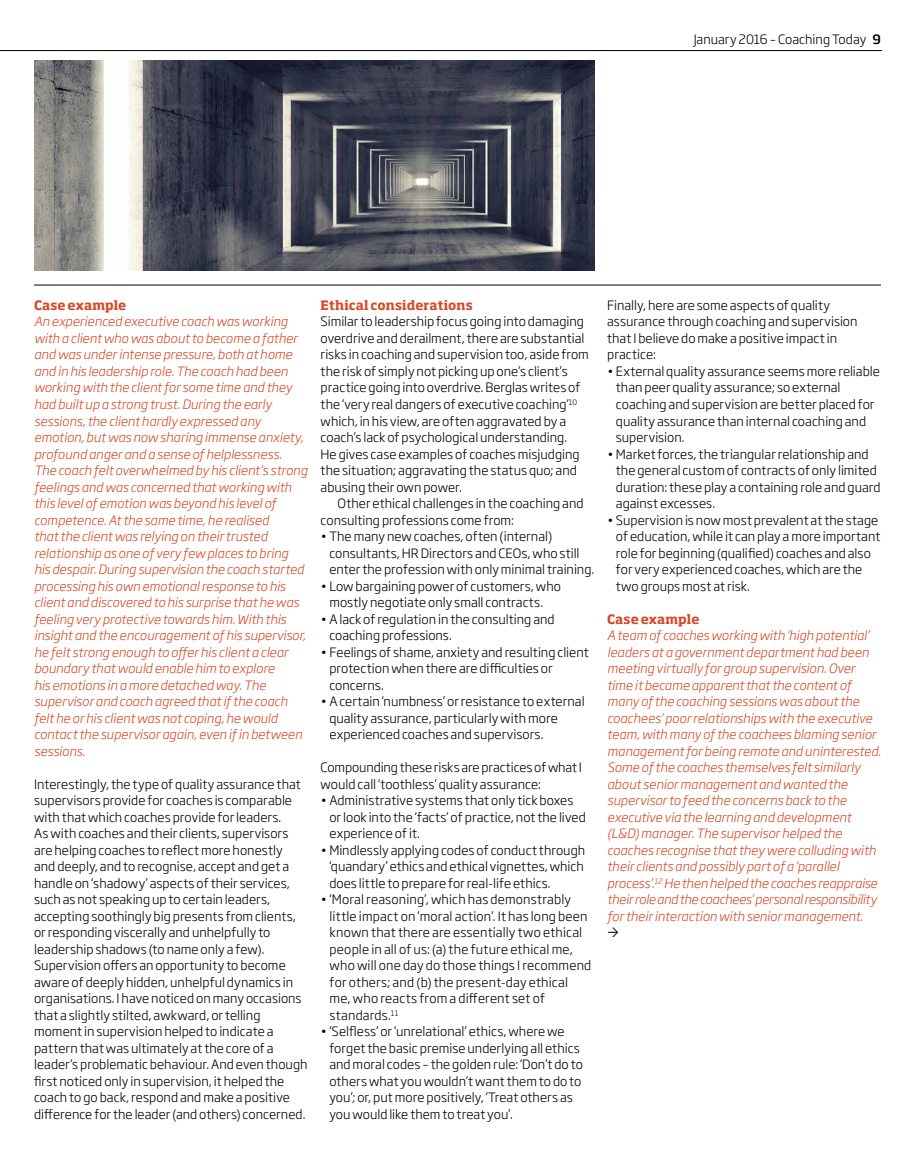
<style>
.page{position:relative;width:915px;height:1170px;background:#fff}
.page>*{position:absolute;margin:0;border:0;box-sizing:border-box;transform-origin:0 0}
.t1{font:300 12.75px/16.5px "Soho Gothic Std";color:#000}
.t2{font:italic 300 12.75px/16.5px "Soho Gothic Std";color:#d64a28}
.t3{font:700 12.75px "Soho Pro";letter-spacing:.005em;color:#d64a28}
.s1{font-weight:500}
</style>
<div class="page">
<hr style="left:0;top:50px;width:881px;height:1px;background:#000">
<hr style="left:34px;top:285px;width:846px;height:1px;background:#000">
<img style="left:34px;top:60px;width:560px;height:210px">
<p class="t1" style="left:693px;top:31px;width:189px">January 2016 – Coaching Today <span class="s1">9</span></p>
<p class="t3" style="left:34px;top:296px;width:94px">Case example</p>
<p class="t2" style="left:34px;top:314px;width:275px">An experienced executive coach was working with a client who was about to become a father and was under intense pressure, both at home and in his leadership role. The coach had been working with the client for some time and they had built up a strong trust. During the early sessions, the client hardly expressed any emotion, but was now sharing immense anxiety, profound anger and a sense of helplessness.<br>The coach felt overwhelmed by his client’s strong feelings and was concerned that working with this level of emotion was beyond his level of competence. At the same time, he realised<br>that the client was relying on their trusted relationship as one of very few places to bring his despair. During supervision the coach started processing his own emotional response to his client and discovered to his surprise that he was feeling very protective towards him. With this insight and the encouragement of his supervisor, he felt strong enough to offer his client a clear boundary that would enable him to explore<br>his emotions in a more detached way. The supervisor and coach agreed that if the coach felt he or his client was not coping, he would contact the supervisor again, even if in between sessions.</p>
<p class="t1" style="left:34px;top:775px;width:275px">Interestingly, the type of quality assurance that supervisors provide for coaches is comparable with that which coaches provide for leaders.<br>As with coaches and their clients, supervisors are helping coaches to reflect more honestly<br>and deeply, and to recognise, accept and get a handle on ‘shadowy’ aspects of their services, such as not speaking up to certain leaders, accepting soothingly big presents from clients, or responding viscerally and unhelpfully to leadership shadows (to name only a few).<br>Supervision offers an opportunity to become aware of deeply hidden, unhelpful dynamics in organisations. I have noticed on many occasions that a slightly stilted, awkward, or telling moment in supervision helped to indicate a pattern that was ultimately at the core of a leader’s problematic behaviour. And even though first noticed only in supervision, it helped the coach to go back, respond and make a positive difference for the leader (and others) concerned.</p>
<p class="t3" style="left:320px;top:296px;width:154px">Ethical considerations</p>
<p class="t1" style="left:320px;top:313px;width:270px">Similar to leadership focus going into damaging overdrive and derailment, there are substantial risks in coaching and supervision too, aside from the risk of simply not picking up one’s client’s practice going into overdrive. Berglas writes of the ‘very real dangers of executive coaching’<sup>10 </sup>which, in his view, are often aggravated by a coach’s lack of psychological understanding.<br>He gives case examples of coaches misjudging the situation; aggravating the status quo; and abusing their own power.</p>
<p class="t1" style="left:320px;top:495px;width:264px;text-indent:17px">Other ethical challenges in the coaching and consulting professions come from:</p>
<p class="t1" style="left:329px;top:528px;width:266px;text-indent:-9px">• The many new coaches, often (internal) consultants, HR Directors and CEOs, who still enter the profession with only minimal training.</p>
<p class="t1" style="left:329px;top:577px;width:233px;text-indent:-9px">• Low bargaining power of customers, who mostly negotiate only small contracts.</p>
<p class="t1" style="left:329px;top:610px;width:227px;text-indent:-9px">• A lack of regulation in the consulting and coaching professions.</p>
<p class="t1" style="left:329px;top:643px;width:261px;text-indent:-9px">• Feelings of shame, anxiety and resulting client protection when there are difficulties or concerns.</p>
<p class="t1" style="left:329px;top:693px;width:257px;text-indent:-9px">• A certain ‘numbness’ or resistance to external quality assurance, particularly with more experienced coaches and supervisors.</p>
<p class="t1" style="left:320px;top:759px;width:263px">Compounding these risks are practices of what I would call ‘toothless’ quality assurance:</p>
<p class="t1" style="left:329px;top:792px;width:258px;text-indent:-9px">• Administrative systems that only tick boxes or look into the ‘facts’ of practice, not the lived experience of it.</p>
<p class="t1" style="left:329px;top:841px;width:257px;text-align:justify;text-indent:-9px">• Mindlessly applying codes of conduct through ‘quandary’ ethics and ethical vignettes, which does little to prepare for real-life ethics.</p>
<p class="t1" style="left:329px;top:891px;width:263px;text-indent:-9px">• ‘Moral reasoning’, which has demonstrably little impact on ‘moral action’. It has long been known that there are essentially two ethical people in all of us: (a) the future ethical me, who will one day do those things I recommend for others; and (b) the present-day ethical me, who reacts from a different set of standards.<sup>11</sup></p>
<p class="t1" style="left:329px;top:1023px;width:255px;text-indent:-9px">• ‘Selfless’ or ‘unrelational’ ethics, where we forget the basic premise underlying all ethics and moral codes – the golden rule: ‘Don’t do to others what you wouldn’t want them to do to you’; or, put more positively, ‘Treat others as you would like them to treat you’.</p>
<p class="t1" style="left:607px;top:297px;width:252px">Finally, here are some aspects of quality assurance through coaching and supervision that I believe do make a positive impact in practice:</p>
<p class="t1" style="left:615px;top:363px;width:265px;text-indent:-9px">• External quality assurance seems more reliable than peer quality assurance; so external coaching and supervision are better placed for quality assurance than internal coaching and supervision.</p>
<p class="t1" style="left:615px;top:445px;width:266px;text-indent:-9px">• Market forces, the triangular relationship and the general custom of contracts of only limited duration: these play a containing role and guard against excesses.</p>
<p class="t1" style="left:615px;top:511px;width:266px;text-indent:-9px">• Supervision is now most prevalent at the stage of education, while it can play a more important role for beginning (qualified) coaches and also for very experienced coaches, which are the two groups most at risk.</p>
<p class="t3" style="left:607px;top:609px;width:94px">Case example</p>
<p class="t2" style="left:607px;top:627px;width:275px">A team of coaches working with ‘high potential’ leaders at a government department had been meeting virtually for group supervision. Over time it became apparent that the content of many of the coaching sessions was about the coachees’ poor relationships with the executive team, with many of the coachees blaming senior management for being remote and uninterested.<br>Some of the coaches themselves felt similarly about senior management and wanted the supervisor to feed the concerns back to the executive via the learning and development (L&amp;D) manager. The supervisor helped the coaches recognise that they were colluding with their clients and possibly part of a ‘parallel process’.<sup>12</sup> He then helped the coaches reappraise their role and the coachees’ personal responsibility for their interaction with senior management.</p>
</div>
